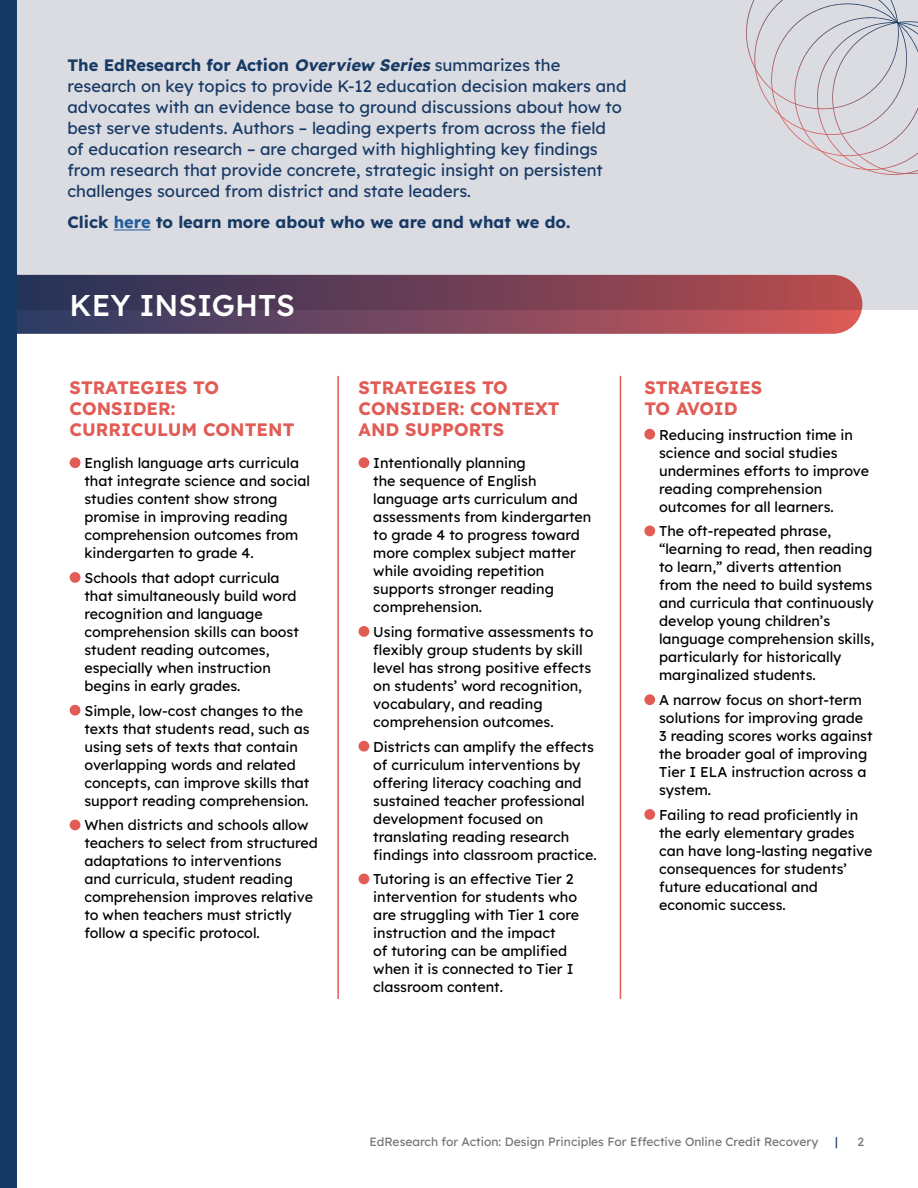
<style>
.page{position:relative;width:918px;height:1188px;background:#fff}
.page>*{position:absolute;margin:0;border:0;box-sizing:border-box;transform-origin:0 0}
.t1{font:500 30px "Lexend";color:#fff}
.t2{font:700 18px/21px "Lexend";color:#e25c56}
.t3{font:16.5px/21px "Lexend";color:#173a64}
.t4{font:700 16.5px "Lexend";color:#173a64}
.t5{font:14.25px/18px "Lexend";color:#000}
.t6{font:12px "Lexend";color:#767576}
.t7{font:12px "Lexend";color:#173a64}
.s1{font-weight:700}
.s2{font-weight:700;font-style:italic}
.s3{color:#215e9e}
</style>
<div class="page">
<div style="left:0;top:0;width:918px;height:310px;background:#dbdbe2"></div>
<hr style="left:114px;top:230px;width:37px;height:1px;background:#215e9e">
<div style="left:644px;top:429px;width:11px;height:11px;background:#e25c56;border-radius:50%"></div>
<div style="left:644px;top:526px;width:11px;height:10px;background:#e25c56;border-radius:50%"></div>
<div style="left:644px;top:694px;width:11px;height:11px;background:#e25c56;border-radius:50%"></div>
<div style="left:644px;top:809px;width:11px;height:11px;background:#e25c56;border-radius:50%"></div>
<div style="left:70px;top:457px;width:10px;height:11px;background:#e25c56;border-radius:50%"></div>
<div style="left:70px;top:572px;width:10px;height:11px;background:#e25c56;border-radius:50%"></div>
<div style="left:70px;top:705px;width:10px;height:11px;background:#e25c56;border-radius:50%"></div>
<div style="left:70px;top:820px;width:10px;height:10px;background:#e25c56;border-radius:50%"></div>
<div style="left:359px;top:457px;width:10px;height:11px;background:#e25c56;border-radius:50%"></div>
<div style="left:359px;top:626px;width:10px;height:11px;background:#e25c56;border-radius:50%"></div>
<div style="left:359px;top:741px;width:10px;height:11px;background:#e25c56;border-radius:50%"></div>
<div style="left:359px;top:874px;width:10px;height:10px;background:#e25c56;border-radius:50%"></div>
<hr style="left:620px;top:376px;width:1px;height:623px;background:#e25c56">
<hr style="left:337px;top:376px;width:2px;height:623px;background:#e25c56">
<svg style="left:746px;top:0;width:172px;height:175px"></svg>
<svg style="left:16px;top:275px;width:846px;height:59px;background:#744459"></svg>
<div style="left:0;top:0;width:16px;height:1188px;background:#173a64"></div>
<p class="t3" style="left:67px;top:53px;width:560px"><span class="s1">The EdResearch for Action</span> <span class="s2">Overview Series</span> summarizes the research on key topics to provide K-12 education decision makers and advocates with an evidence base to ground discussions about how to best serve students. Authors – leading experts from across the field<br>of education research – are charged with highlighting key findings from research that provide concrete, strategic insight on persistent challenges sourced from district and state leaders.</p>
<p class="t4" style="left:67px;top:211px;width:504px">Click <span class="s3">here</span> to learn more about who we are and what we do.</p>
<h1 class="t1" style="left:70px;top:283px;width:227px">KEY INSIGHTS</h1>
<p class="t2" style="left:70px;top:376px;width:226px">STRATEGIES TO<br>CONSIDER:<br>CURRICULUM CONTENT</p>
<p class="t5" style="left:84px;top:453px;width:227px">English language arts curricula that integrate science and social studies content show strong promise in improving reading comprehension outcomes from kindergarten to grade 4.</p>
<p class="t5" style="left:84px;top:568px;width:216px">Schools that adopt curricula that simultaneously build word recognition and language comprehension skills can boost student reading outcomes, especially when instruction begins in early grades.</p>
<p class="t5" style="left:84px;top:701px;width:227px">Simple, low-cost changes to the texts that students read, such as using sets of texts that contain overlapping words and related concepts, can improve skills that support reading comprehension.</p>
<p class="t5" style="left:84px;top:815px;width:235px">When districts and schools allow teachers to select from structured adaptations to interventions<br>and curricula, student reading comprehension improves relative to when teachers must strictly follow a specific protocol.</p>
<p class="t2" style="left:359px;top:376px;width:203px">STRATEGIES TO<br>CONSIDER: CONTEXT<br>AND SUPPORTS</p>
<p class="t5" style="left:373px;top:453px;width:220px">Intentionally planning<br>the sequence of English language arts curriculum and assessments from kindergarten to grade 4 to progress toward more complex subject matter while avoiding repetition supports stronger reading comprehension.</p>
<p class="t5" style="left:373px;top:622px;width:222px">Using formative assessments to flexibly group students by skill level has strong positive effects on students’ word recognition, vocabulary, and reading comprehension outcomes.</p>
<p class="t5" style="left:373px;top:737px;width:225px">Districts can amplify the effects of curriculum interventions by offering literacy coaching and sustained teacher professional development focused on translating reading research findings into classroom practice.</p>
<p class="t5" style="left:373px;top:869px;width:207px">Tutoring is an effective Tier 2 intervention for students who are struggling with Tier 1 core instruction and the impact<br>of tutoring can be amplified when it is connected to Tier I classroom content.</p>
<p class="t2" style="left:644px;top:376px;width:119px">STRATEGIES<br>TO AVOID</p>
<p class="t5" style="left:659px;top:425px;width:212px">Reducing instruction time in science and social studies undermines efforts to improve reading comprehension outcomes for all learners.</p>
<p class="t5" style="left:659px;top:521px;width:217px">The oft-repeated phrase, “learning to read, then reading to learn,” diverts attention from the need to build systems and curricula that continuously develop young children’s language comprehension skills, particularly for historically marginalized students.</p>
<p class="t5" style="left:659px;top:690px;width:215px">A narrow focus on short-term solutions for improving grade<br>3 reading scores works against the broader goal of improving<br>Tier I ELA instruction across a system.</p>
<p class="t5" style="left:659px;top:805px;width:215px">Failing to read proficiently in the early elementary grades can have long-lasting negative consequences for students’ future educational and economic success.</p>
<p class="t6" style="left:370px;top:1133px;width:450px">EdResearch for Action: Design Principles For Effective Online Credit Recovery</p>
<p class="t7" style="left:835px;top:1133px;width:4px">|</p>
<p class="t6" style="left:857px;top:1133px;width:8px">2</p>
</div>
